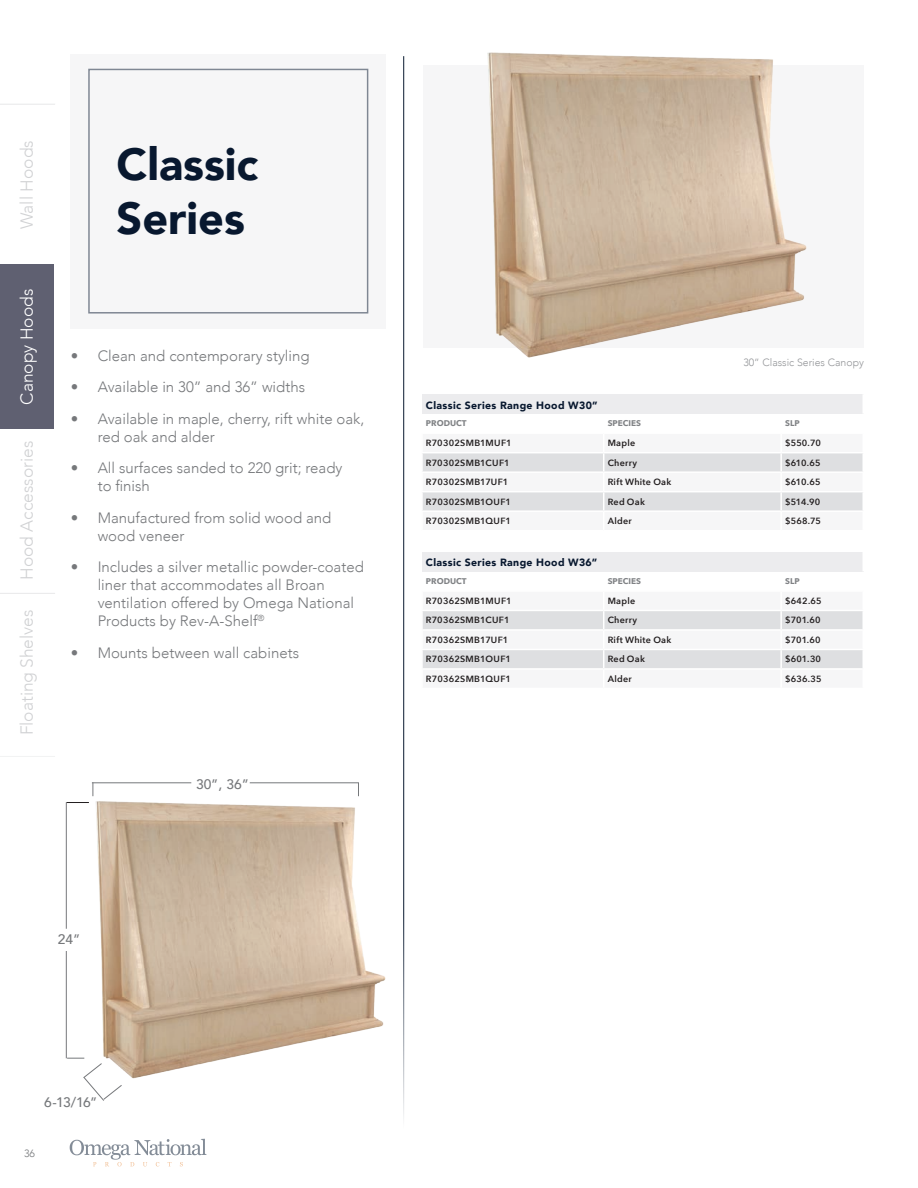
<style>
.page{position:relative;width:918px;height:1188px;background:#fff}
.page>*{position:absolute;margin:0;border:0;box-sizing:border-box;transform-origin:0 0}
.t1{font:900 45px/54px "Avenir";color:#08182f}
.t2{font:300 17.4px "Avenir";color:#d1d2d4}
.t3{font:300 17.4px "Avenir";color:#fff}
.t4{font:300 15px/18px "Avenir";color:#76787b}
.t5{font:500 13.8px "Avenir";color:#76787b}
.t6{font:900 10.5px "Avenir";letter-spacing:.03em;color:#08182f}
.t7{font:300 10.5px "Avenir";color:#939598}
.t8{font:300 10.5px "Avenir";color:#76787b}
.t9{font:600 9px "Avenir Next";letter-spacing:.025em;color:#231f20}
.t10{font:700 8.25px "Avenir Next";color:#808285}
</style>
<div class="page">
<div style="left:0;top:265px;width:54px;height:164px;background:#5f6071"></div>
<hr style="left:0;top:104px;width:55px;height:1px;background:#dcdddf">
<hr style="left:0;top:593px;width:55px;height:1px;background:#dcdddf">
<hr style="left:0;top:756px;width:55px;height:1px;background:#dcdddf">
<svg style="left:70px;top:1139px;width:136px;height:27px"></svg>
<div style="left:71px;top:54px;width:315px;height:274px;background:#f6f6f7"></div>
<div style="left:423px;top:65px;width:441px;height:283px;background:#f6f6f7"></div>
<hr style="left:403px;top:56px;width:1px;height:1078px;background:#08182f">
<div style="left:422px;top:394px;width:441px;height:20px;background:#ececee"></div>
<hr style="left:862px;top:394px;width:2px;height:20px;background:#fff">
<svg style="left:422px;top:453px;width:441px;height:58px"></svg>
<hr style="left:781px;top:510px;width:83px;height:2px;background:#fff">
<div style="left:422px;top:552px;width:441px;height:19px;background:#ececee"></div>
<svg style="left:422px;top:611px;width:441px;height:57px"></svg>
<hr style="left:92px;top:782px;width:99px;height:1px;background:#76787b">
<svg style="left:93px;top:782px;width:1px;height:14px"></svg>
<svg style="left:358px;top:782px;width:1px;height:14px"></svg>
<hr style="left:250px;top:782px;width:108px;height:1px;background:#76787b">
<hr style="left:66px;top:802px;width:1px;height:256px;background:#76787b">
<div style="left:51px;top:929px;width:36px;height:21px;background:#fff"></div>
<svg style="left:67px;top:1058px;width:55px;height:43px"></svg>
<img style="left:487px;top:52px;width:320px;height:306px">
<img style="left:76px;top:801px;width:310px;height:282px">
<p class="t2" style="left:16px;top:229px;width:90px;rotate:-90deg">Wall Hoods</p>
<p class="t3" style="left:16px;top:405px;width:117px;rotate:-90deg">Canopy Hoods</p>
<p class="t2" style="left:16px;top:580px;width:140px;rotate:-90deg">Hood Accessories</p>
<p class="t2" style="left:16px;top:735px;width:127px;rotate:-90deg">Floating Shelves</p>
<h1 class="t1" style="left:117px;top:136px;width:143px">Classic<br>Series</h1>
<p class="t4" style="left:71px;top:346px;width:241px">• Clean and contemporary styling</p>
<p class="t4" style="left:71px;top:378px;width:236px">• Available in 30” and 36” widths</p>
<p class="t4" style="left:98px;top:409px;width:268px;text-indent:-27px">• Available in maple, cherry, rift white oak, red oak and alder</p>
<p class="t4" style="left:98px;top:459px;width:246px;text-indent:-27px">• All surfaces sanded to 220 grit; ready to finish</p>
<p class="t4" style="left:98px;top:508px;width:235px;text-indent:-27px">• Manufactured from solid wood and wood veneer</p>
<p class="t4" style="left:98px;top:558px;width:268px;text-indent:-27px">• Includes a silver metallic powder-coated liner that accommodates all Broan ventilation offered by Omega National Products by Rev-A-Shelf<sup>®</sup></p>
<p class="t4" style="left:71px;top:643px;width:230px">• Mounts between wall cabinets</p>
<p class="t5" style="left:196px;top:772px;width:55px">30”, 36”</p>
<p class="t5" style="left:58px;top:928px;width:24px">24”</p>
<p class="t5" style="left:44px;top:1090px;width:55px">6-13/16”</p>
<p class="t8" style="left:24px;top:1147px;width:12px">36</p>
<p class="t7" style="left:743px;top:356px;width:122px">30” Classic Series Canopy</p>
<p class="t6" style="left:426px;top:396px;width:173px">Classic Series Range Hood W30”</p>
<p class="t10" style="left:426px;top:416px;width:42px">PRODUCT</p>
<p class="t10" style="left:608px;top:416px;width:35px">SPECIES</p>
<p class="t10" style="left:785px;top:416px;width:16px">SLP</p>
<p class="t9" style="left:426px;top:435px;width:87px">R70302SMB1MUF1</p>
<p class="t9" style="left:608px;top:435px;width:29px">Maple</p>
<p class="t9" style="left:785px;top:435px;width:37px">$550.70</p>
<p class="t9" style="left:426px;top:455px;width:85px">R70302SMB1CUF1</p>
<p class="t9" style="left:608px;top:455px;width:31px">Cherry</p>
<p class="t9" style="left:785px;top:455px;width:37px">$610.65</p>
<p class="t9" style="left:426px;top:474px;width:84px">R70302SMB17UF1</p>
<p class="t9" style="left:608px;top:474px;width:65px">Rift White Oak</p>
<p class="t9" style="left:785px;top:474px;width:37px">$610.65</p>
<p class="t9" style="left:426px;top:494px;width:87px">R70302SMB1OUF1</p>
<p class="t9" style="left:608px;top:494px;width:39px">Red Oak</p>
<p class="t9" style="left:785px;top:494px;width:36px">$514.90</p>
<p class="t9" style="left:426px;top:513px;width:87px">R70302SMB1QUF1</p>
<p class="t9" style="left:608px;top:513px;width:26px">Alder</p>
<p class="t9" style="left:785px;top:513px;width:37px">$568.75</p>
<p class="t6" style="left:426px;top:554px;width:173px">Classic Series Range Hood W36”</p>
<p class="t10" style="left:426px;top:574px;width:42px">PRODUCT</p>
<p class="t10" style="left:608px;top:574px;width:35px">SPECIES</p>
<p class="t10" style="left:785px;top:574px;width:16px">SLP</p>
<p class="t9" style="left:426px;top:593px;width:87px">R70362SMB1MUF1</p>
<p class="t9" style="left:608px;top:593px;width:29px">Maple</p>
<p class="t9" style="left:785px;top:593px;width:38px">$642.65</p>
<p class="t9" style="left:426px;top:613px;width:85px">R70362SMB1CUF1</p>
<p class="t9" style="left:608px;top:613px;width:31px">Cherry</p>
<p class="t9" style="left:785px;top:613px;width:37px">$701.60</p>
<p class="t9" style="left:426px;top:632px;width:84px">R70362SMB17UF1</p>
<p class="t9" style="left:608px;top:632px;width:65px">Rift White Oak</p>
<p class="t9" style="left:785px;top:632px;width:37px">$701.60</p>
<p class="t9" style="left:426px;top:652px;width:87px">R70362SMB1OUF1</p>
<p class="t9" style="left:608px;top:652px;width:39px">Red Oak</p>
<p class="t9" style="left:785px;top:652px;width:37px">$601.30</p>
<p class="t9" style="left:426px;top:671px;width:87px">R70362SMB1QUF1</p>
<p class="t9" style="left:608px;top:671px;width:26px">Alder</p>
<p class="t9" style="left:785px;top:671px;width:38px">$636.35</p>
</div>
